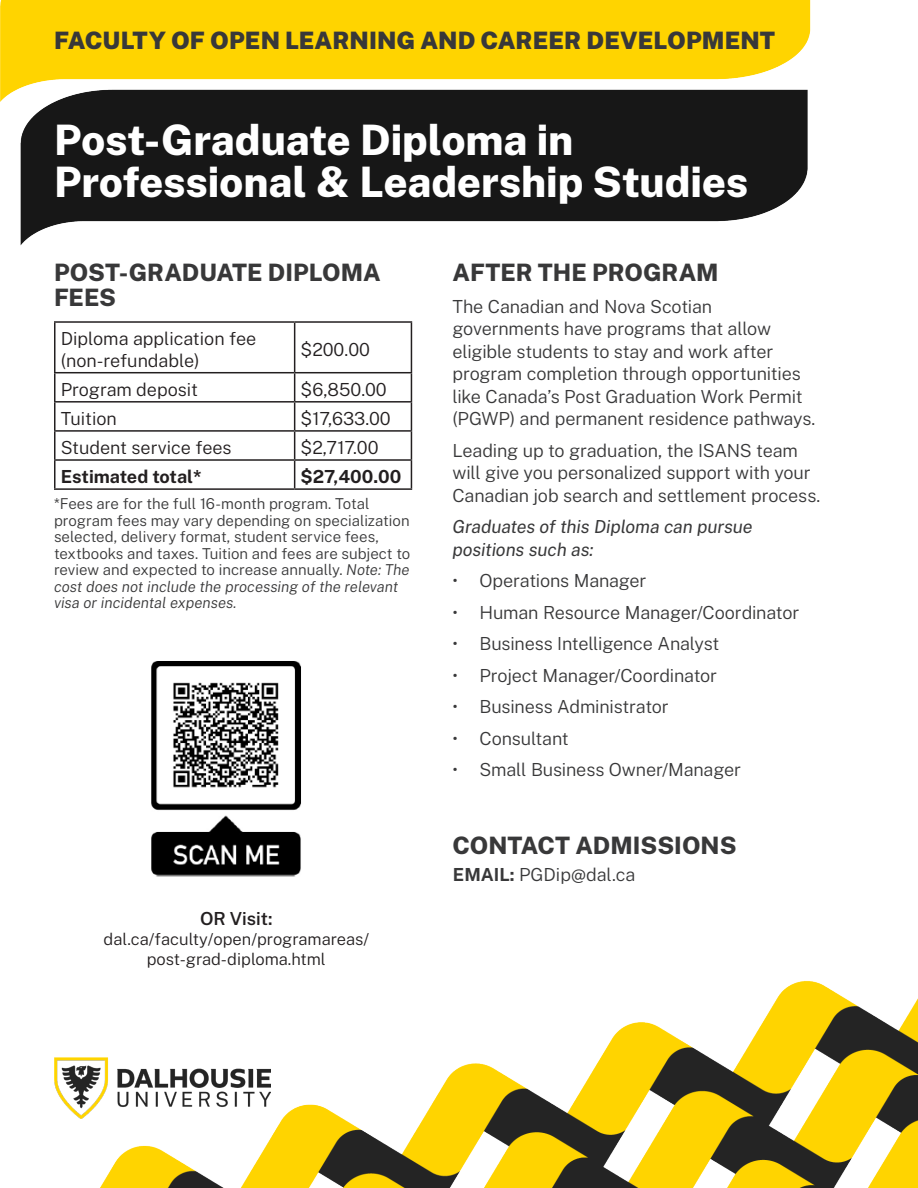
<style>
.page{position:relative;width:918px;height:1188px;background:#fff}
.page>*{position:absolute;margin:0;border:0;box-sizing:border-box;transform-origin:0 0}
._01_Title{font:800 42px/42px "Public Sans";letter-spacing:-.005em;color:#fff}
._01_Title-2{font:900 24px "Public Sans";color:#383839}
._03_Body{font:800 24px/25.5px "Public Sans";color:#383839}
._02_Subhead{font:800 24px "Public Sans";color:#383839}
._03_Body-2{font:300 18px/22.5px "Public Sans";letter-spacing:-.01em;color:#383839}
.t1{font:300 18px/21.6px "Public Sans";color:#231f20}
._03_Body-3{font:italic 18px/22.5px "Public Sans";letter-spacing:-.005em;color:#383839}
.t2{font:700 18px "Public Sans";color:#231f20}
._02_Subhead-2{font:300 18px "Public Sans";color:#383839}
.t3{font:600 18px "Public Sans";color:#231f20}
.t4{font:300 16.5px/19.8px "Public Sans";color:#231f20;text-align:center}
._03_Body-4{font:300 15px/16.5px "Public Sans";color:#383839}
.s1{font-style:italic}
.s2{font-weight:700}
</style>
<div class="page">
<img style="left:54px;top:981px;width:864px;height:207px">
<div style="left:0;top:0;width:811px;height:102px;background:#ffd400"></div>
<img style="left:54px;top:1058px;width:217px;height:61px">
<img style="left:4px;top:76px;width:807px;height:170px">
<hr style="left:54px;top:321px;width:241px;height:2px;background:#231f20">
<hr style="left:54px;top:323px;width:2px;height:49px;background:#231f20">
<hr style="left:295px;top:321px;width:117px;height:2px;background:#231f20">
<hr style="left:294px;top:323px;width:1px;height:49px;background:#231f20">
<hr style="left:411px;top:323px;width:1px;height:49px;background:#231f20">
<hr style="left:54px;top:372px;width:241px;height:1px;background:#231f20">
<hr style="left:54px;top:373px;width:2px;height:28px;background:#231f20">
<hr style="left:295px;top:372px;width:117px;height:1px;background:#231f20">
<hr style="left:54px;top:401px;width:241px;height:2px;background:#231f20">
<hr style="left:54px;top:403px;width:2px;height:27px;background:#231f20">
<hr style="left:295px;top:401px;width:117px;height:2px;background:#231f20">
<hr style="left:54px;top:430px;width:241px;height:2px;background:#231f20">
<hr style="left:54px;top:432px;width:2px;height:27px;background:#231f20">
<hr style="left:295px;top:430px;width:117px;height:2px;background:#231f20">
<hr style="left:54px;top:459px;width:241px;height:2px;background:#231f20">
<hr style="left:54px;top:461px;width:2px;height:27px;background:#231f20">
<hr style="left:295px;top:459px;width:117px;height:2px;background:#231f20">
<svg style="left:294px;top:373px;width:1px;height:115px"></svg>
<svg style="left:411px;top:373px;width:1px;height:115px"></svg>
<hr style="left:54px;top:488px;width:241px;height:2px;background:#231f20">
<hr style="left:295px;top:488px;width:117px;height:2px;background:#231f20">
<img style="left:151px;top:661px;width:150px;height:216px">
<p class="_01_Title-2" style="left:54px;top:21px;width:723px">FACULTY OF OPEN LEARNING AND CAREER DEVELOPMENT</p>
<p class="_01_Title" style="left:54px;top:115px;width:696px">Post-Graduate Diploma in<br>Professional &amp; Leadership Studies</p>
<p class="_03_Body" style="left:54px;top:257px;width:328px">POST-GRADUATE DIPLOMA<br>FEES</p>
<p class="t1" style="left:61px;top:327px;width:197px">Diploma application fee (non-refundable)</p>
<p class="t1" style="left:301px;top:338px;width:71px">$200.00</p>
<p class="t1" style="left:61px;top:378px;width:139px">Program deposit</p>
<p class="t1" style="left:301px;top:378px;width:88px">$6,850.00</p>
<p class="t1" style="left:61px;top:407px;width:58px">Tuition</p>
<p class="t1" style="left:301px;top:407px;width:92px">$17,633.00</p>
<p class="t1" style="left:61px;top:436px;width:172px">Student service fees</p>
<p class="t1" style="left:301px;top:436px;width:79px">$2,717.00</p>
<p class="t2" style="left:61px;top:463px;width:142px">Estimated total*</p>
<p class="t2" style="left:301px;top:463px;width:102px">$27,400.00</p>
<p class="_03_Body-4" style="left:54px;top:495px;width:358px">*Fees are for the full 16-month program. Total program fees may vary depending on specialization selected, delivery format, student service fees, textbooks and taxes. Tuition and fees are subject to review and expected to increase annually. <span class="s1">Note: The cost does not include the processing of the relevant visa or incidental expenses.</span></p>
<p class="t3" style="left:200px;top:905px;width:74px">OR Visit:</p>
<p class="t4" style="left:104px;top:928px;width:267px">dal.ca/faculty/open/programareas/ post-grad-diploma.html</p>
<p class="_03_Body" style="left:453px;top:258px;width:268px">AFTER THE PROGRAM</p>
<p class="_03_Body-2" style="left:453px;top:294px;width:364px">The Canadian and Nova Scotian governments have programs that allow eligible students to stay and work after program completion through opportunities like Canada’s Post Graduation Work Permit (PGWP) and permanent residence pathways.</p>
<p class="_03_Body-2" style="left:453px;top:438px;width:369px">Leading up to graduation, the ISANS team will give you personalized support with your<br>Canadian job search and settlement process.</p>
<p class="_03_Body-3" style="left:453px;top:515px;width:302px">Graduates of this Diploma can pursue positions such as:</p>
<p class="_03_Body-2" style="left:453px;top:569px;width:196px">• Operations Manager</p>
<p class="_03_Body-2" style="left:453px;top:600px;width:348px">• Human Resource Manager/Coordinator</p>
<p class="_03_Body-2" style="left:453px;top:632px;width:269px">• Business Intelligence Analyst</p>
<p class="_03_Body-2" style="left:453px;top:663px;width:266px">• Project Manager/Coordinator</p>
<p class="_03_Body-2" style="left:453px;top:695px;width:218px">• Business Administrator</p>
<p class="_03_Body-2" style="left:453px;top:726px;width:118px">• Consultant</p>
<p class="_03_Body-2" style="left:453px;top:758px;width:290px">• Small Business Owner/Manager</p>
<p class="_02_Subhead" style="left:452px;top:828px;width:286px">CONTACT ADMISSIONS</p>
<p class="_02_Subhead-2" style="left:453px;top:862px;width:184px"><span class="s2">EMAIL:</span> PGDip@dal.ca</p>
</div>
